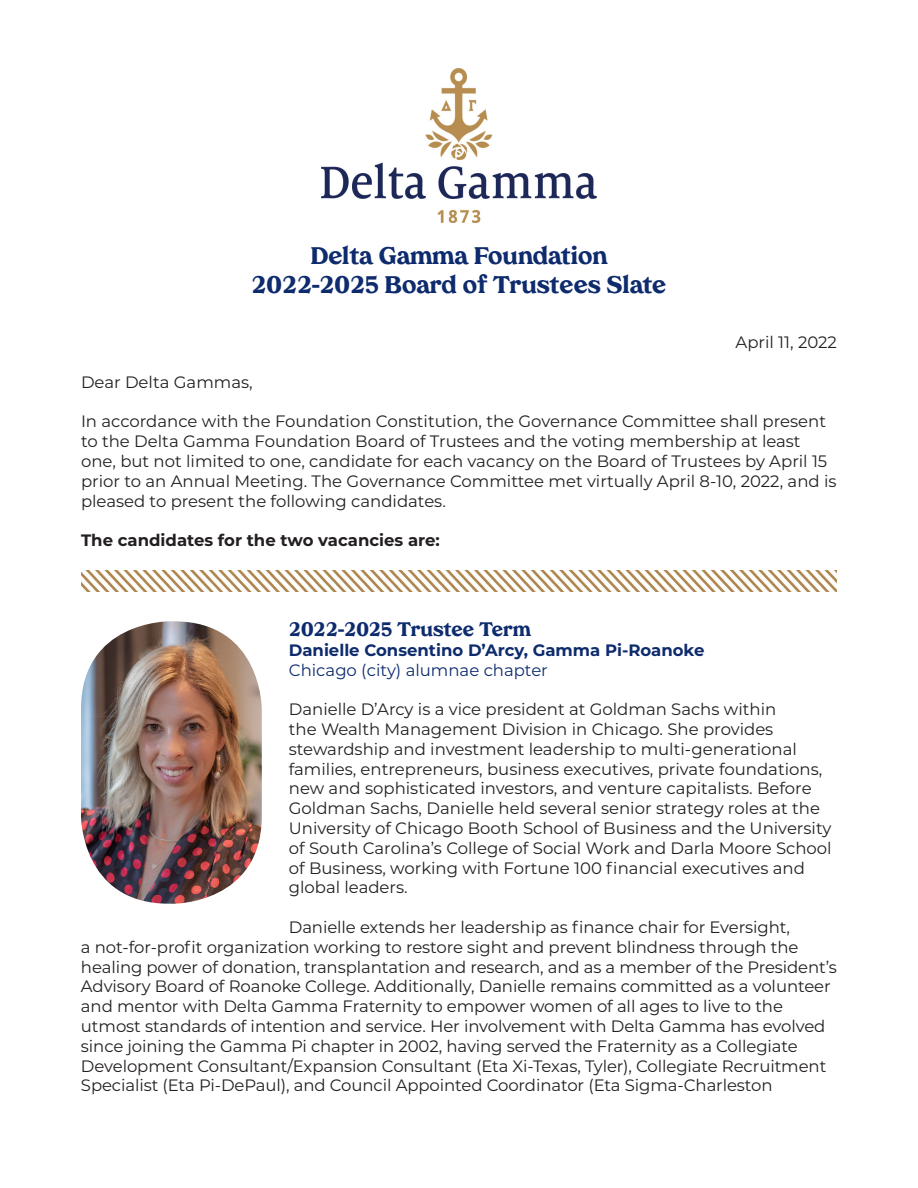
<style>
.page{position:relative;width:918px;height:1188px;background:#fff}
.page>*{position:absolute;margin:0;border:0;box-sizing:border-box;transform-origin:0 0}
.t1{font:800 24px/28.8px "Tropiline";color:#0d2b6d;text-align:center}
.t2{font:800 19.5px "Tropiline";color:#0d2b6d}
.t3{font:16.5px/19.8px "Montserrat";letter-spacing:-.005em;color:#231f20}
.t4{font:700 16.5px "Montserrat";color:#0d2b6d}
.t5{font:700 16.5px "Montserrat";color:#231f20}
.t6{font:16.5px "Montserrat";color:#0d2b6d}
</style>
<div class="page">
<img style="left:321px;top:68px;width:276px;height:154px">
<img style="left:81px;top:570px;width:756px;height:22px">
<img style="left:81px;top:621px;width:181px;height:283px">
<h1 class="t1" style="left:251px;top:242px;width:417px">Delta Gamma Foundation<br>2022-2025 Board of Trustees Slate</h1>
<p class="t3" style="left:736px;top:332px;width:103px">April 11, 2022</p>
<p class="t3" style="left:81px;top:372px;width:173px">Dear Delta Gammas,</p>
<p class="t3" style="left:81px;top:411px;width:757px">In accordance with the Foundation Constitution, the Governance Committee shall present to the Delta Gamma Foundation Board of Trustees and the voting membership at least one, but not limited to one, candidate for each vacancy on the Board of Trustees by April 15 prior to an Annual Meeting. The Governance Committee met virtually April 8-10, 2022, and is pleased to present the following candidates.</p>
<p class="t5" style="left:81px;top:528px;width:360px">The candidates for the two vacancies are:</p>
<p class="t2" style="left:289px;top:618px;width:244px">2022-2025 Trustee Term</p>
<p class="t4" style="left:289px;top:638px;width:417px">Danielle Consentino D’Arcy, Gamma Pi-Roanoke</p>
<p class="t6" style="left:289px;top:658px;width:261px">Chicago (city) alumnae chapter</p>
<p class="t3" style="left:289px;top:699px;width:544px">Danielle D’Arcy is a vice president at Goldman Sachs within<br>the Wealth Management Division in Chicago. She provides stewardship and investment leadership to multi-generational families, entrepreneurs, business executives, private foundations, new and sophisticated investors, and venture capitalists. Before Goldman Sachs, Danielle held several senior strategy roles at the University of Chicago Booth School of Business and the University of South Carolina’s College of Social Work and Darla Moore School of Business, working with Fortune 100 financial executives and global leaders.</p>
<p class="t3" style="left:81px;top:917px;width:758px;text-indent:208px">Danielle extends her leadership as finance chair for Eversight,<br>a not-for-profit organization working to restore sight and prevent blindness through the healing power of donation, transplantation and research, and as a member of the President’s Advisory Board of Roanoke College. Additionally, Danielle remains committed as a volunteer and mentor with Delta Gamma Fraternity to empower women of all ages to live to the utmost standards of intention and service. Her involvement with Delta Gamma has evolved since joining the Gamma Pi chapter in 2002, having served the Fraternity as a Collegiate Development Consultant/Expansion Consultant (Eta Xi-Texas, Tyler), Collegiate Recruitment Specialist (Eta Pi-DePaul), and Council Appointed Coordinator (Eta Sigma-Charleston</p>
</div>
